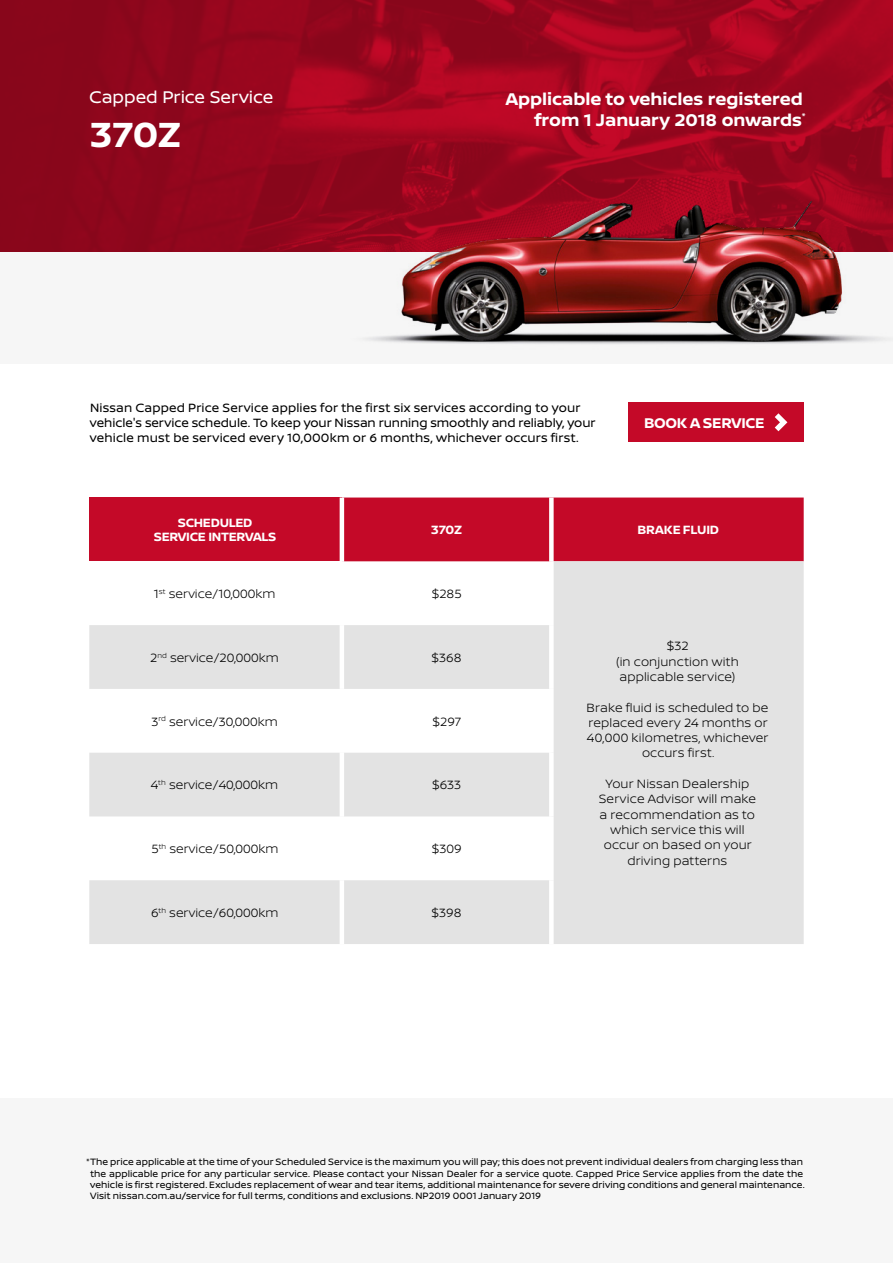
<style>
.page{position:relative;width:893px;height:1263px;background:#fff}
.page>*{position:absolute;margin:0;border:0;box-sizing:border-box;transform-origin:0 0}
.t1{font:700 37.05px "Nissan Brand";color:#fff}
.t2{font:700 18px/21px "Nissan Brand";color:#fff;text-align:right}
.t3{font:18px "Nissan Brand";letter-spacing:-.005em;color:#fff}
.t4{font:700 15px "Nissan Brand";letter-spacing:-.02em;color:#fff}
._2_1_Table_Copy{font:300 12.75px/15.3px "Nissan Brand";letter-spacing:.01em;color:#000;text-align:center}
.body_copy{font:12.75px/15.3px "Nissan Brand";letter-spacing:.01em;color:#000}
._1_1_Table_Header{font:700 12.75px/14.2px "Nissan Brand";letter-spacing:-.02em;color:#fff;text-align:center}
._3_1_Terms_and_Condi{font:9.75px/11.2px "Nissan Brand";letter-spacing:.005em;color:#000}
</style>
<div class="page">
<svg style="left:0;top:0;width:893px;height:252px;background:#98061e"></svg>
<div style="left:0;top:252px;width:893px;height:112px;background:#f6f6f6"></div>
<div style="left:0;top:1098px;width:893px;height:165px;background:#f6f6f6"></div>
<img style="left:346px;top:166px;width:547px;height:178px">
<div style="left:629px;top:403px;width:175px;height:39px;background:#c40928"></div>
<svg style="left:775px;top:413px;width:12px;height:18px"></svg>
<div style="left:89px;top:497px;width:253px;height:64px;background:#c40928"></div>
<div style="left:344px;top:497px;width:460px;height:64px;background:#c40928"></div>
<svg style="left:89px;top:561px;width:715px;height:383px;fill:#e3e3e3"></svg>
<hr style="left:340px;top:561px;width:4px;height:64px;background:#fff">
<div style="left:549px;top:561px;width:5px;height:64px;background:#fff"></div>
<hr style="left:340px;top:625px;width:4px;height:64px;background:#fff">
<div style="left:549px;top:625px;width:5px;height:64px;background:#fff"></div>
<hr style="left:340px;top:689px;width:4px;height:64px;background:#fff">
<div style="left:549px;top:689px;width:5px;height:64px;background:#fff"></div>
<hr style="left:340px;top:753px;width:4px;height:63px;background:#fff">
<div style="left:549px;top:753px;width:5px;height:63px;background:#fff"></div>
<hr style="left:340px;top:816px;width:4px;height:64px;background:#fff">
<div style="left:549px;top:816px;width:5px;height:64px;background:#fff"></div>
<hr style="left:340px;top:880px;width:4px;height:64px;background:#fff">
<div style="left:549px;top:880px;width:5px;height:64px;background:#fff"></div>
<hr style="left:340px;top:497px;width:4px;height:64px;background:#fff">
<div style="left:549px;top:497px;width:5px;height:64px;background:#fff"></div>
<h2 class="t3" style="left:89px;top:84px;width:186px">Capped Price Service</h2>
<h2 class="t2" style="left:506px;top:88px;width:302px">Applicable to vehicles registered from 1 January 2018 onwards<sup>*</sup></h2>
<p class="t1" style="left:89px;top:108px;width:93px">370Z</p>
<p class="body_copy" style="left:90px;top:399px;width:507px">Nissan Capped Price Service applies for the first six services according to your vehicle's service schedule. To keep your Nissan running smoothly and reliably, your vehicle must be serviced every 10,000km or 6 months, whichever occurs first.</p>
<p class="t4" style="left:644px;top:412px;width:122px">BOOK A SERVICE</p>
<p class="_1_1_Table_Header" style="left:154px;top:515px;width:124px">SCHEDULED<br>SERVICE INTERVALS</p>
<p class="_1_1_Table_Header" style="left:431px;top:522px;width:33px">370Z</p>
<p class="_1_1_Table_Header" style="left:637px;top:522px;width:83px">BRAKE FLUID</p>
<p class="_2_1_Table_Copy" style="left:154px;top:585px;width:123px">1<sup>st</sup> service/10,000km</p>
<p class="_2_1_Table_Copy" style="left:432px;top:585px;width:31px">$285</p>
<p class="_2_1_Table_Copy" style="left:150px;top:649px;width:130px">2<sup>nd</sup> service/20,000km</p>
<p class="_2_1_Table_Copy" style="left:432px;top:649px;width:31px">$368</p>
<p class="_2_1_Table_Copy" style="left:152px;top:713px;width:128px">3<sup>rd</sup> service/30,000km</p>
<p class="_2_1_Table_Copy" style="left:433px;top:713px;width:30px">$297</p>
<p class="_2_1_Table_Copy" style="left:151px;top:777px;width:129px">4<sup>th</sup> service/40,000km</p>
<p class="_2_1_Table_Copy" style="left:432px;top:777px;width:31px">$633</p>
<p class="_2_1_Table_Copy" style="left:151px;top:841px;width:128px">5<sup>th</sup> service/50,000km</p>
<p class="_2_1_Table_Copy" style="left:432px;top:841px;width:31px">$309</p>
<p class="_2_1_Table_Copy" style="left:151px;top:904px;width:129px">6<sup>th</sup> service/60,000km</p>
<p class="_2_1_Table_Copy" style="left:432px;top:904px;width:31px">$398</p>
<p class="_2_1_Table_Copy" style="left:667px;top:638px;width:23px">$32</p>
<p class="_2_1_Table_Copy" style="left:616px;top:653px;width:124px;text-align:left">(in conjunction with applicable service)</p>
<p class="_2_1_Table_Copy" style="left:587px;top:699px;width:183px">Brake fluid is scheduled to be replaced every 24 months or<br>40,000 kilometres, whichever occurs first.</p>
<p class="_2_1_Table_Copy" style="left:599px;top:775px;width:159px">Your Nissan Dealership<br>Service Advisor will make a recommendation as to which service this will occur on based on your driving patterns</p>
<p class="_3_1_Terms_and_Condi" style="left:90px;top:1156px;width:716px;text-indent:-4px">*The price applicable at the time of your Scheduled Service is the maximum you will pay; this does not prevent individual dealers from charging less than the applicable price for any particular service. Please contact your Nissan Dealer for a service quote. Capped Price Service applies from the date the vehicle is first registered. Excludes replacement of wear and tear items, additional maintenance for severe driving conditions and general maintenance.<br>Visit nissan.com.au/service for full terms, conditions and exclusions. NP2019 0001 January 2019</p>
</div>
